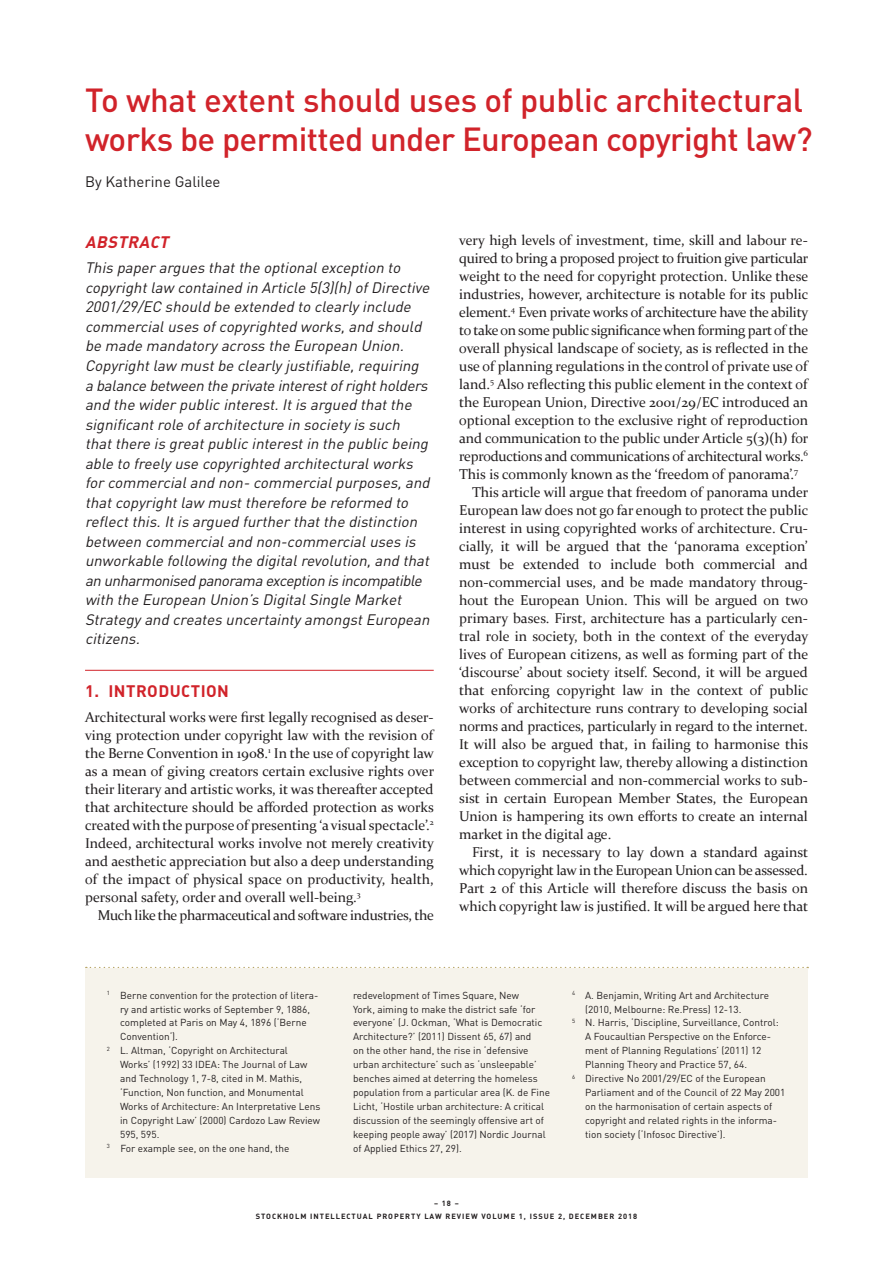
<style>
.page{position:relative;width:893px;height:1263px;background:#fff}
.page>*{position:absolute;margin:0;border:0;box-sizing:border-box;transform-origin:0 0}
.t1{font:500 33px/39px "DIN";letter-spacing:-.02em;color:#d1232a}
.t2{font:700 16.5px "DIN";letter-spacing:.03em;color:#d1232a}
.t3{font:italic 700 16.5px "DIN";color:#d1232a}
.t4{font:italic 15px/19.5px "DIN";color:#231f20}
.t5{font:15px "DIN";color:#231f20}
.t6{font:14.25px/18px "Constantia";color:#231f20;text-align:justify}
.t7{font:14.25px "Constantia";letter-spacing:-.02em;color:#231f20}
.t8{font:10.05px/14px "DIN";color:#231f20}
.t9{font:700 7.5px/13.5px "DIN";letter-spacing:.13em;color:#231f20;text-align:center}
</style>
<div class="page">
<hr style="left:85px;top:670px;width:349px;height:1px;background:#d1232a">
<svg style="left:86px;top:967px;width:722px;height:1px"></svg>
<div style="left:85px;top:968px;width:723px;height:210px;background:#f6f3eb"></div>
<h1 class="t1" style="left:85px;top:80px;width:729px">To what extent should uses of public architectural works be permitted under European copyright law?</h1>
<p class="t5" style="left:85px;top:173px;width:137px">By Katherine Galilee</p>
<p class="t3" style="left:85px;top:231px;width:89px">ABSTRACT</p>
<p class="t4" style="left:85px;top:258px;width:350px">This paperargues thatthe optionalexception to copyrightlaw contained in Article 5(3)(h)ofDirective 2001/29/EC should be extended to clearly include commercialuses ofcopyrighted works,and should be made mandatory across the European Union.<br>Copyrightlaw mustbe clearly justifiable,requiring a balance between the private interestofrightholders and the widerpublic interest.Itis argued thatthe significantrole ofarchitecture in society is such thatthere is greatpublic interestin the public being able to freely use copyrighted architecturalworks forcommercialand non-commercialpurposes,and thatcopyrightlaw musttherefore be reformed to reflectthis.Itis argued furtherthatthe distinction between commercialand non-commercialuses is unworkable following the digitalrevolution,and that an unharmonised panorama exception isincompatible with the European Union’s DigitalSingle Market Strategy and creates uncertainty amongstEuropean citizens.</p>
<p class="t2" style="left:85px;top:680px;width:145px">1. INTRODUCTION</p>
<p class="t6" style="left:85px;top:707px;width:351px">Architectural works were first legally recognised as deser&shy;ving protection under copyright law with the revision of the Berne Convention in 1908.<sup>1</sup> In the use of copyright law as a mean of giving creators certain exclusive rights over their literary and artistic works, it was thereafter accepted that architecture should be afforded protection as works created with the purpose of presenting ‘a visual spectacle’.<sup>2<br></sup>Indeed, architectural works involve not merely creativity and aesthetic appreciation but also a deep understanding of the impact of physical space on productivity, health, personal safety, order and overall well-being.<sup>3</sup></p>
<p class="t7" style="left:98px;top:905px;width:338px">Much like the pharmaceutical and software industries, the</p>
<p class="t6" style="left:459px;top:230px;width:350px">very high levels of investment, time, skill and labour re-</p>
<p class="t7" style="left:459px;top:248px;width:351px">quired to bring a proposed project to fruition give particular</p>
<p class="t6" style="left:459px;top:266px;width:351px">weight to the need for copyright protection. Unlike these</p>
<p class="t6" style="left:459px;top:284px;width:351px">industries, however, architecture is notable for its public</p>
<p class="t7" style="left:459px;top:302px;width:350px">element.<sup>4</sup> Even private works of architecture have the ability</p>
<p class="t7" style="left:459px;top:320px;width:351px">to take on some public significance when forming part of the</p>
<p class="t6" style="left:459px;top:338px;width:351px">overall physical landscape of society, as is reflected in the</p>
<p class="t6" style="left:459px;top:356px;width:350px">use of planning regulations in the control of private use of</p>
<p class="t6" style="left:459px;top:374px;width:350px">land.<sup>5</sup> Also reflecting this public element in the context of</p>
<p class="t6" style="left:459px;top:392px;width:350px">the European Union, Directive 2001/29/EC introduced an</p>
<p class="t6" style="left:459px;top:410px;width:350px">optional exception to the exclusive right of reproduction</p>
<p class="t6" style="left:459px;top:428px;width:351px">and communication to the public under Article 5(3)(h) for</p>
<p class="t7" style="left:459px;top:446px;width:350px">reproductions and communications of architectural works.<sup>6</sup></p>
<p class="t6" style="left:459px;top:464px;width:341px">This is commonly known as the ‘freedom of panorama’.<sup>7</sup></p>
<p class="t6" style="left:472px;top:482px;width:338px">This article will argue that freedom of panorama under</p>
<p class="t6" style="left:459px;top:500px;width:351px">European law does not go far enough to protect the public</p>
<p class="t6" style="left:459px;top:518px;width:350px">interest in using copyrighted works of architecture. Cru-</p>
<p class="t6" style="left:459px;top:536px;width:350px">cially, it will be argued that the ‘panorama exception’</p>
<p class="t6" style="left:459px;top:554px;width:350px">must be extended to include both commercial and</p>
<p class="t6" style="left:459px;top:572px;width:350px">non-commercial uses, and be made mandatory throug-</p>
<p class="t6" style="left:459px;top:590px;width:351px">hout the European Union. This will be argued on two</p>
<p class="t6" style="left:459px;top:608px;width:350px">primary bases. First, architecture has a particularly cen-</p>
<p class="t6" style="left:459px;top:626px;width:351px">tral role in society, both in the context of the everyday</p>
<p class="t6" style="left:459px;top:644px;width:351px">lives of European citizens, as well as forming part of the</p>
<p class="t6" style="left:459px;top:662px;width:350px">‘discourse’ about society itself. Second, it will be argued</p>
<p class="t6" style="left:459px;top:680px;width:351px">that enforcing copyright law in the context of public</p>
<p class="t6" style="left:459px;top:698px;width:350px">works of architecture runs contrary to developing social</p>
<p class="t6" style="left:459px;top:716px;width:350px">norms and practices, particularly in regard to the internet.</p>
<p class="t6" style="left:459px;top:734px;width:350px">It will also be argued that, in failing to harmonise this</p>
<p class="t6" style="left:459px;top:752px;width:350px">exception to copyright law, thereby allowing a distinction</p>
<p class="t6" style="left:459px;top:770px;width:350px">between commercial and non-commercial works to sub-</p>
<p class="t6" style="left:459px;top:788px;width:350px">sist in certain European Member States, the European</p>
<p class="t6" style="left:459px;top:806px;width:350px">Union is hampering its own efforts to create an internal</p>
<p class="t6" style="left:459px;top:824px;width:154px">market in the digital age.</p>
<p class="t6" style="left:472px;top:842px;width:338px">First, it is necessary to lay down a standard against</p>
<p class="t7" style="left:459px;top:860px;width:350px">which copyright law in the European Union can be assessed.</p>
<p class="t6" style="left:459px;top:878px;width:350px">Part 2 of this Article will therefore discuss the basis on</p>
<p class="t6" style="left:459px;top:896px;width:351px">which copyright law is justified. It will be argued here that</p>
<p class="t8" style="left:107px;top:988px;width:213px"><sup>1</sup> Berne convention for the protection of litera-</p>
<p class="t8" style="left:120px;top:1002px;width:191px">ry and artistic works of September 9, 1886,</p>
<p class="t8" style="left:120px;top:1016px;width:188px">completed at Paris on May 4, 1896 (‘Berne</p>
<p class="t8" style="left:120px;top:1029px;width:59px">Convention‘).</p>
<p class="t8" style="left:107px;top:1043px;width:183px"><sup>2</sup> L. Altman, ‘Copyright on Architectural</p>
<p class="t8" style="left:120px;top:1057px;width:189px">Works’ (1992) 33 IDEA: The Journal of Law</p>
<p class="t8" style="left:120px;top:1071px;width:184px">and Technology 1, 7-8, cited in M. Mathis,</p>
<p class="t8" style="left:120px;top:1085px;width:185px">‘Function, Non function, and Monumental</p>
<p class="t8" style="left:120px;top:1099px;width:202px">Works of Architecture: An Interpretative Lens</p>
<p class="t8" style="left:120px;top:1113px;width:202px">in Copyright Law’ (2000) Cardozo Law Review</p>
<p class="t8" style="left:120px;top:1127px;width:41px">595, 595.</p>
<p class="t8" style="left:107px;top:1141px;width:184px"><sup>3</sup> For example see, on the one hand, the</p>
<p class="t8" style="left:353px;top:988px;width:199px">redevelopment of Times Square, New<br>York, aiming to make the district safe ‘for everyone’ (J. Ockman, ‘What is Democratic Architecture?’ (2011) Dissent 65, 67) and<br>on the other hand, the rise in ‘defensive urban architecture’ such as ‘unsleepable’ benches aimed at deterring the homeless population from a particular area (K. de Fine Licht, ‘Hostile urban architecture: A critical discussion of the seemingly offensive art of keeping people away’ (2017) Nordic Journal of Applied Ethics 27, 29).</p>
<p class="t8" style="left:572px;top:988px;width:198px"><sup>4</sup> A. Benjamin, Writing Art and Architecture</p>
<p class="t8" style="left:585px;top:1002px;width:158px">(2010, Melbourne: Re.Press) 12-13.</p>
<p class="t8" style="left:572px;top:1016px;width:208px"><sup>5</sup> N. Harris, ‘Discipline, Surveillance, Control:</p>
<p class="t8" style="left:585px;top:1029px;width:188px">A Foucaultian Perspective on the Enforce-</p>
<p class="t8" style="left:585px;top:1043px;width:178px">ment of Planning Regulations’ (2011) 12</p>
<p class="t8" style="left:585px;top:1057px;width:163px">Planning Theory and Practice 57, 64.</p>
<p class="t8" style="left:572px;top:1071px;width:195px"><sup>6</sup> Directive No 2001/29/EC of the European</p>
<p class="t8" style="left:585px;top:1085px;width:202px">Parliament and of the Council of 22 May 2001</p>
<p class="t8" style="left:585px;top:1099px;width:189px">on the harmonisation of certain aspects of</p>
<p class="t8" style="left:585px;top:1113px;width:193px">copyright and related rights in the informa-</p>
<p class="t8" style="left:585px;top:1127px;width:142px">tion society (‘Infosoc Directive’).</p>
<p class="t9" style="left:256px;top:1196px;width:383px">– 18 –<br>STOCKHOLM INTELLECTUAL PROPERTY LAW REVIEW VOLUME 1, ISSUE 2, DECEMBER 2018</p>
</div>
